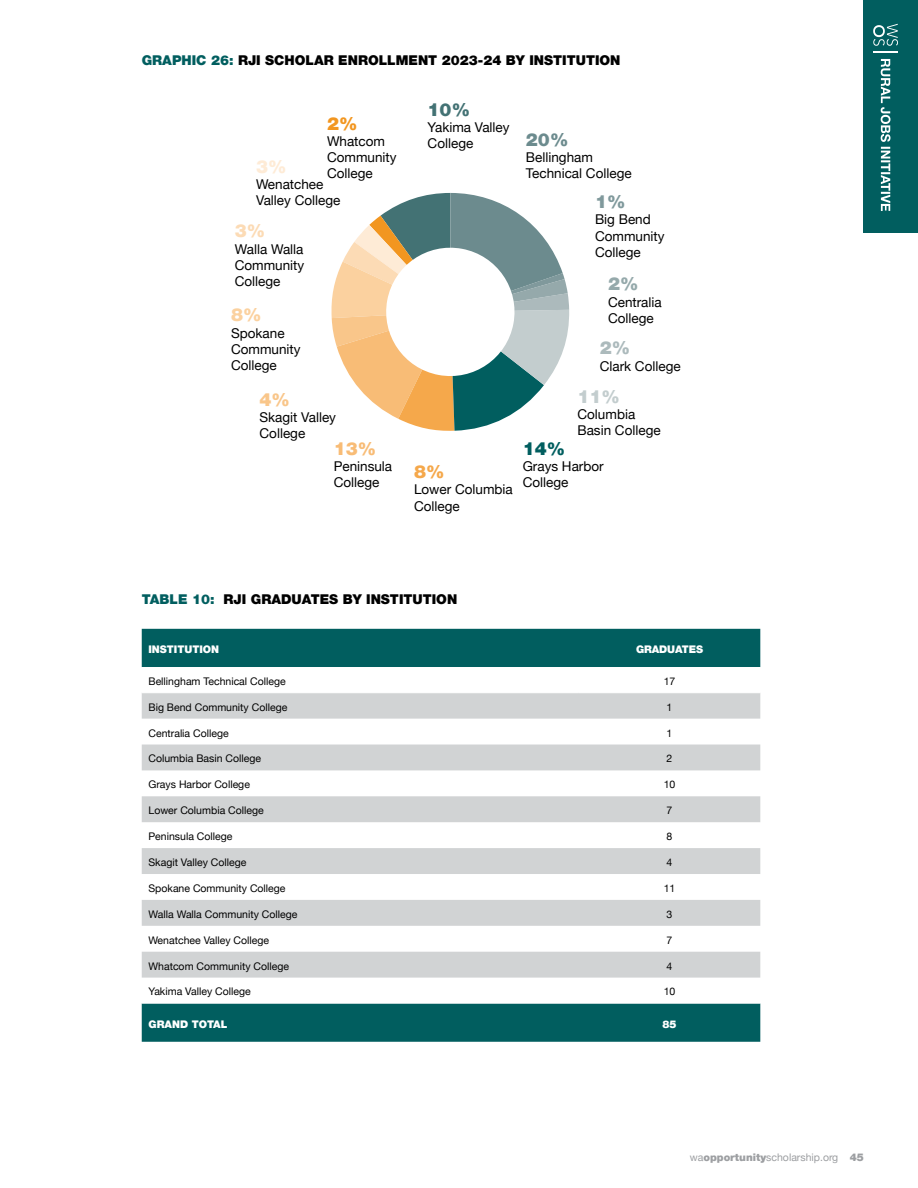
<style>
.page{position:relative;width:918px;height:1188px;background:#fff}
.page>*{position:absolute;margin:0;border:0;box-sizing:border-box;transform-origin:0 0}
.t1{font:900 18px "Helvetica Neue";color:#6c8b8e}
.t2{font:900 18px "Helvetica Neue";color:#c3cdce}
.t3{font:900 18px "Helvetica Neue";color:#015e5f}
.t4{font:900 18px "Helvetica Neue";color:#f8bc76}
.t5{font:900 18px "Helvetica Neue";color:#437274}
.t6{font:900 18px "Helvetica Neue";color:#80999c}
.t7{font:900 18px "Helvetica Neue";color:#95a9ab}
.t8{font:900 18px "Helvetica Neue";color:#acbabc}
.t9{font:900 18px "Helvetica Neue";color:#f5a84b}
.t10{font:900 18px "Helvetica Neue";color:#f9c68a}
.t11{font:900 18px "Helvetica Neue";color:#fbd19f}
.t12{font:900 18px "Helvetica Neue";color:#fcdbb5}
.t13{font:900 18px "Helvetica Neue";color:#feebd6}
.t14{font:900 18px "Helvetica Neue";color:#f29620}
.t15{font:13.5px/16.2px "Helvetica Neue";color:#000}
.t16{font:900 13.5px "Helvetica Neue";color:#000}
.t17{font:10.5px "Helvetica Neue";color:#000}
.t18{font:900 10.5px "Helvetica Neue";color:#fff}
.t19{font:10.5px "Helvetica Neue";color:#9d9fa2}
.s1{color:#015e5f}
.s2{font-weight:900}
</style>
<div class="page">
<div style="left:142px;top:629px;width:618px;height:413px;background:#015e5f"></div>
<svg style="left:142px;top:667px;width:618px;height:336px"></svg>
<svg style="left:142px;top:693px;width:618px;height:285px;fill:#d1d3d4"></svg>
<hr style="left:579px;top:692px;width:181px;height:1px;background:#fff">
<hr style="left:142px;top:692px;width:437px;height:1px;background:#fff">
<svg style="left:331px;top:193px;width:239px;height:238px"></svg>
<div style="left:864px;top:0;width:54px;height:232px;background:#015e5f"></div>
<svg style="left:873px;top:24px;width:25px;height:28px"></svg>
<svg style="left:881px;top:59px;width:9px;height:152px"></svg>
<p class="t16" style="left:142px;top:52px;width:480px"><span class="s1">GRAPHIC 26:</span> RJI SCHOLAR ENROLLMENT 2023-24 BY INSTITUTION</p>
<h1 class="t14" style="left:327px;top:113px;width:32px">2%</h1>
<p class="t15" style="left:327px;top:134px;width:71px">Whatcom<br>Community<br>College</p>
<h1 class="t13" style="left:256px;top:156px;width:32px">3%</h1>
<p class="t15" style="left:256px;top:177px;width:86px">Wenatchee<br>Valley College</p>
<h1 class="t12" style="left:235px;top:220px;width:32px">3%</h1>
<p class="t15" style="left:235px;top:242px;width:71px;text-align:justify">Walla Walla Community College</p>
<h1 class="t11" style="left:231px;top:304px;width:32px">8%</h1>
<p class="t15" style="left:231px;top:326px;width:71px">Spokane<br>Community<br>College</p>
<h1 class="t10" style="left:260px;top:389px;width:32px">4%</h1>
<p class="t15" style="left:260px;top:410px;width:78px">Skagit Valley<br>College</p>
<h1 class="t4" style="left:334px;top:438px;width:44px">13%</h1>
<p class="t15" style="left:334px;top:459px;width:60px">Peninsula<br>College</p>
<h1 class="t5" style="left:428px;top:99px;width:44px">10%</h1>
<p class="t15" style="left:428px;top:120px;width:84px">Yakima Valley<br>College</p>
<h1 class="t9" style="left:414px;top:461px;width:32px">8%</h1>
<p class="t15" style="left:414px;top:482px;width:100px">Lower Columbia<br>College</p>
<h1 class="t1" style="left:526px;top:128px;width:44px">20%</h1>
<p class="t15" style="left:526px;top:150px;width:107px">Bellingham<br>Technical College</p>
<h1 class="t6" style="left:595px;top:191px;width:32px">1%</h1>
<p class="t15" style="left:595px;top:212px;width:71px">Big Bend<br>Community<br>College</p>
<h1 class="t7" style="left:608px;top:273px;width:32px">2%</h1>
<p class="t15" style="left:608px;top:294px;width:55px">Centralia<br>College</p>
<h1 class="t8" style="left:600px;top:337px;width:32px">2%</h1>
<p class="t15" style="left:600px;top:359px;width:82px">Clark College</p>
<h1 class="t2" style="left:578px;top:386px;width:44px">11%</h1>
<p class="t15" style="left:577px;top:407px;width:85px">Columbia<br>Basin College</p>
<h1 class="t3" style="left:523px;top:437px;width:44px">14%</h1>
<p class="t15" style="left:523px;top:459px;width:82px">Grays Harbor<br>College</p>
<p class="t16" style="left:142px;top:591px;width:317px"><span class="s1">TABLE 10:</span> RJI GRADUATES BY INSTITUTION</p>
<p class="t18" style="left:148px;top:643px;width:72px">INSTITUTION</p>
<p class="t18" style="left:636px;top:643px;width:69px">GRADUATES</p>
<p class="t17" style="left:148px;top:674px;width:139px">Bellingham Technical College</p>
<p class="t17" style="left:664px;top:674px;width:13px">17</p>
<p class="t17" style="left:148px;top:699px;width:140px">Big Bend Community College</p>
<p class="t17" style="left:667px;top:699px;width:7px">1</p>
<p class="t17" style="left:148px;top:725px;width:82px">Centralia College</p>
<p class="t17" style="left:667px;top:725px;width:7px">1</p>
<p class="t17" style="left:148px;top:751px;width:114px">Columbia Basin College</p>
<p class="t17" style="left:667px;top:751px;width:7px">2</p>
<p class="t17" style="left:148px;top:777px;width:103px">Grays Harbor College</p>
<p class="t17" style="left:664px;top:777px;width:13px">10</p>
<p class="t17" style="left:148px;top:803px;width:117px">Lower Columbia College</p>
<p class="t17" style="left:667px;top:803px;width:7px">7</p>
<p class="t17" style="left:148px;top:829px;width:85px">Peninsula College</p>
<p class="t17" style="left:667px;top:829px;width:7px">8</p>
<p class="t17" style="left:148px;top:855px;width:99px">Skagit Valley College</p>
<p class="t17" style="left:667px;top:855px;width:7px">4</p>
<p class="t17" style="left:148px;top:881px;width:139px">Spokane Community College</p>
<p class="t17" style="left:664px;top:881px;width:13px">11</p>
<p class="t17" style="left:148px;top:907px;width:150px">Walla Walla Community College</p>
<p class="t17" style="left:667px;top:907px;width:7px">3</p>
<p class="t17" style="left:148px;top:932px;width:122px">Wenatchee Valley College</p>
<p class="t17" style="left:667px;top:932px;width:7px">7</p>
<p class="t17" style="left:148px;top:958px;width:142px">Whatcom Community College</p>
<p class="t17" style="left:667px;top:958px;width:7px">4</p>
<p class="t17" style="left:148px;top:984px;width:104px">Yakima Valley College</p>
<p class="t17" style="left:664px;top:984px;width:13px">10</p>
<p class="t18" style="left:148px;top:1018px;width:80px">GRAND TOTAL</p>
<p class="t18" style="left:663px;top:1018px;width:16px">85</p>
<p class="t19" style="left:690px;top:1149px;width:176px">wa<span class="s2">opportunity</span>scholarship.org <span class="s2">45</span></p>
</div>
